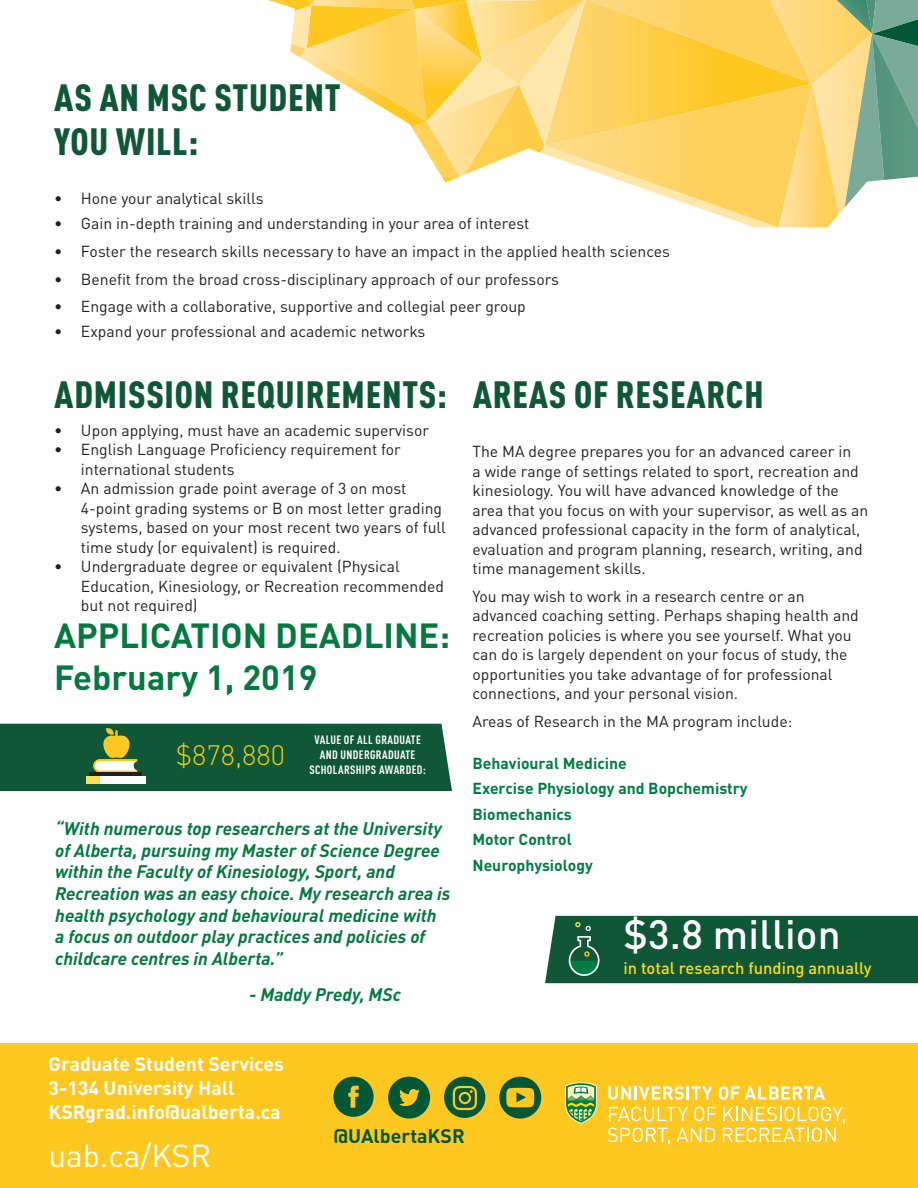
<style>
.page{position:relative;width:918px;height:1188px;background:#fff}
.page>*{position:absolute;margin:0;border:0;box-sizing:border-box;transform-origin:0 0}
.t1{font:500 40.35px "DIN Pro";letter-spacing:.005em;color:#fff}
.t2{font:900 condensed 37.5px/43.5px "DIN Pro";letter-spacing:.02em;color:#0f5737}
.t3{font:700 34.5px/41.4px "DIN Pro";color:#04793f}
.t4{font:31.5px "DIN Pro";color:#fff}
.t5{font:300 27.75px "DIN Pro";color:#f0cd12}
.t6{font:700 19.5px/24px "DIN Pro";color:#fff}
.t7{font:700 19.5px "DIN Pro";color:#005837}
.t8{font:italic 700 18px/21.6px "DIN Pro";color:#04793f}
.t9{font:500 16.5px "DIN Pro";color:#ffdb0f}
.t10{font:15.75px/19.5px "DIN Pro";color:#231f20}
.t11{font:700 15.75px/25.5px "DIN Pro";color:#007d43}
.t12{font:700 condensed 12px/15px "DIN Pro";letter-spacing:.03em;color:#fff;text-align:center}
</style>
<div class="page">
<div style="left:0;top:1043px;width:918px;height:145px;background:#fec820"></div>
<svg style="left:608px;top:1086px;width:23px;height:14px"></svg>
<hr style="left:634px;top:1086px;width:3px;height:14px;background:#fff">
<svg style="left:639px;top:1086px;width:45px;height:14px"></svg>
<hr style="left:686px;top:1086px;width:3px;height:14px;background:#fff">
<svg style="left:691px;top:1086px;width:22px;height:14px"></svg>
<svg style="left:719px;top:1086px;width:106px;height:14px"></svg>
<svg style="left:609px;top:1107px;width:79px;height:14px"></svg>
<svg style="left:694px;top:1107px;width:22px;height:14px"></svg>
<svg style="left:608px;top:1128px;width:62px;height:17px"></svg>
<svg style="left:677px;top:1128px;width:38px;height:14px"></svg>
<svg style="left:723px;top:1107px;width:122px;height:35px"></svg>
<svg style="left:565px;top:1082px;width:32px;height:42px"></svg>
<svg style="left:333px;top:1077px;width:41px;height:40px"></svg>
<svg style="left:388px;top:1077px;width:42px;height:42px"></svg>
<svg style="left:444px;top:1077px;width:41px;height:41px"></svg>
<svg style="left:499px;top:1077px;width:42px;height:42px"></svg>
<svg style="left:268px;top:0;width:650px;height:227px"></svg>
<div style="left:0;top:724px;width:452px;height:67px;background:#0f5737"></div>
<hr style="left:89px;top:773px;width:53px;height:3px;background:#231f20">
<div style="left:86px;top:776px;width:60px;height:8px;background:#fff"></div>
<div style="left:86px;top:776px;width:14px;height:8px;background:#f8e050"></div>
<div style="left:545px;top:916px;width:373px;height:67px;background:#0f5737"></div>
<h2 class="t2" style="left:54px;top:73px;width:288px">AS AN MSC STUDENT<br>YOU WILL:</h2>
<p class="t10" style="left:54px;top:187px;width:211px">• Hone your analytical skills</p>
<p class="t10" style="left:54px;top:212px;width:477px">• Gain in-depth training and understanding in your area of interest</p>
<p class="t10" style="left:54px;top:240px;width:618px">• Foster the research skills necessary to have an impact in the applied health sciences</p>
<p class="t10" style="left:54px;top:268px;width:507px">• Benefit from the broad cross-disciplinary approach of our professors</p>
<p class="t10" style="left:54px;top:295px;width:473px">• Engage with a collaborative, supportive and collegial peer group</p>
<p class="t10" style="left:54px;top:320px;width:373px">• Expand your professional and academic networks</p>
<h2 class="t2" style="left:54px;top:370px;width:394px">ADMISSION REQUIREMENTS:</h2>
<p class="t10" style="left:54px;top:419px;width:377px">• Upon applying, must have an academic supervisor</p>
<p class="t10" style="left:81px;top:438px;width:321px;text-indent:-27px">• English Language Proficiency requirement for international students</p>
<p class="t10" style="left:81px;top:477px;width:366px;text-indent:-27px">• An admission grade point average of 3 on most 4-point grading systems or B on most letter grading systems, based on your most recent two years of full time study (or equivalent) is required.</p>
<p class="t10" style="left:81px;top:555px;width:364px;text-indent:-27px">• Undergraduate degree or equivalent (Physical<br>Education, Kinesiology, or Recreation recommended but not required)</p>
<h3 class="t3" style="left:54px;top:611px;width:398px">APPLICATION DEADLINE:<br>February 1, 2019</h3>
<p class="t12" style="left:309px;top:731px;width:118px">VALUE OF ALL GRADUATE<br>AND UNDERGRADUATE<br>SCHOLARSHIPS AWARDED:</p>
<h3 class="t5" style="left:176px;top:733px;width:111px">$878,880</h3>
<p class="t8" style="left:55px;top:816px;width:397px">“With numerous top researchers at the University of Alberta, pursuing my Master of Science Degree within the Faculty of Kinesiology, Sport, and Recreation was an easy choice. My research area is health psychology and behavioural medicine with<br>a focus on outdoor play practices and policies of childcare centres in Alberta.”</p>
<p class="t8" style="left:249px;top:981px;width:153px">- Maddy Predy, MSc</p>
<h2 class="t2" style="left:473px;top:370px;width:293px">AREAS OF RESEARCH</h2>
<p class="t10" style="left:472px;top:440px;width:397px">The MA degree prepares you for an advanced career in<br>a wide range of settings related to sport, recreation and kinesiology. You will have advanced knowledge of the area that you focus on with your supervisor, as well as an advanced professional capacity in the form of analytical, evaluation and program planning, research, writing, and time management skills.</p>
<p class="t10" style="left:472px;top:585px;width:388px">You may wish to work in a research centre or an advanced coaching setting. Perhaps shaping health and recreation policies is where you see yourself. What you can do is largely dependent on your focus of study, the opportunities you take advantage of for professional connections, and your personal vision.</p>
<p class="t10" style="left:472px;top:710px;width:321px">Areas of Research in the MA program include:</p>
<p class="t11" style="left:472px;top:749px;width:277px">Behavioural Medicine<br>Exercise Physiology and Bopchemistry<br>Biomechanics<br>Motor Control<br>Neurophysiology</p>
<h1 class="t1" style="left:623px;top:901px;width:219px">$3.8 million</h1>
<p class="t9" style="left:623px;top:955px;width:250px">in total research funding annually</p>
<p class="t6" style="left:48px;top:1050px;width:237px">Graduate Student Services<br>3-134 University Hall<br>KSRgrad.info@ualberta.ca</p>
<h3 class="t4" style="left:48px;top:1131px;width:164px">uab.ca/KSR</h3>
<p class="t7" style="left:333px;top:1119px;width:133px">@UAlbertaKSR</p>
</div>
